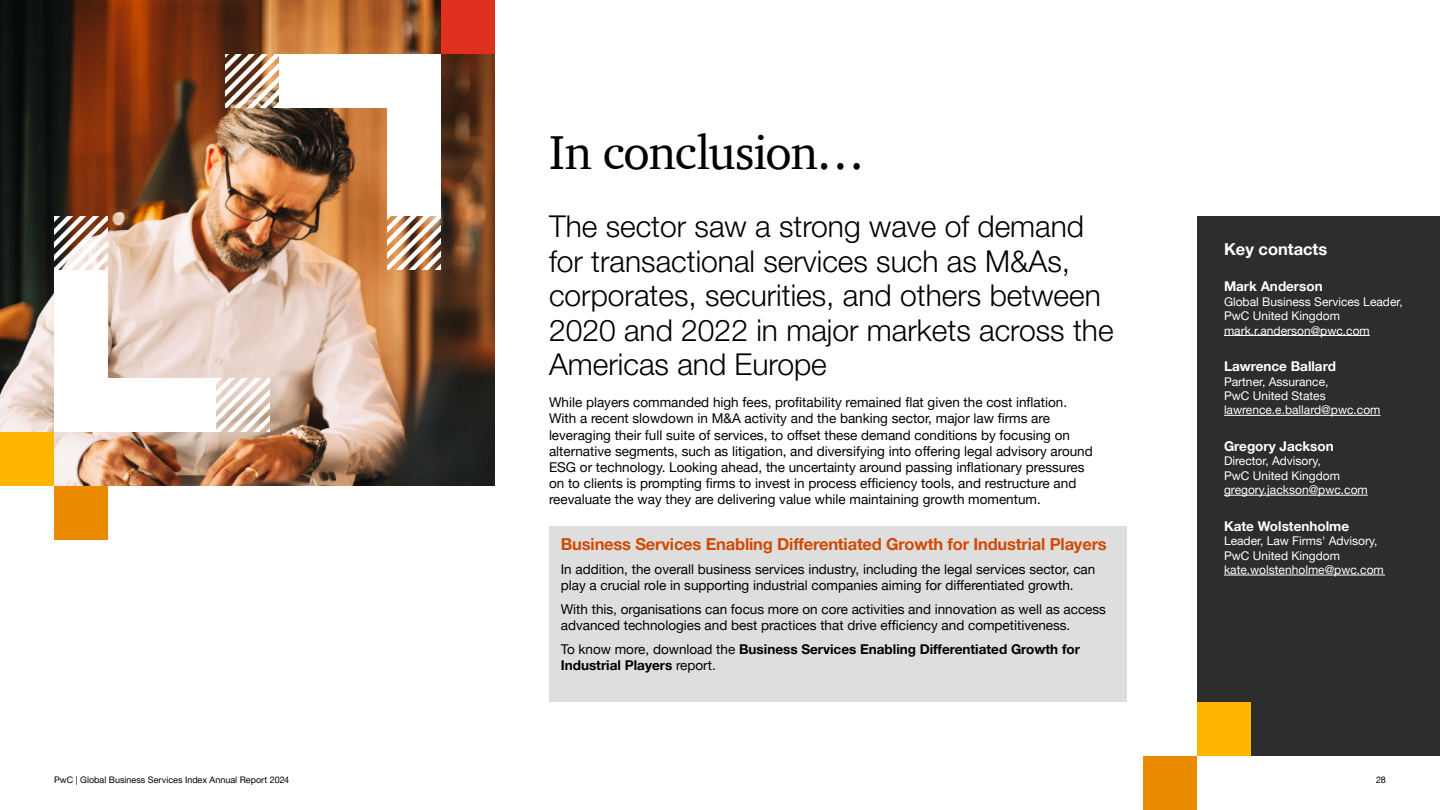
<style>
.page{position:relative;width:1440px;height:810px;background:#fff}
.page>*{position:absolute;margin:0;border:0;box-sizing:border-box;transform-origin:0 0}
.t1{font:48.75px "ITC Charter Com";letter-spacing:-.025em;color:#000}
.t2{font:300 30px/34.5px "Helvetica Neue LT Pro";color:#000}
.t3{font:700 16.5px "Helvetica Neue LT Pro";letter-spacing:-.01em;color:#d04a02}
.t4{font:700 16.5px "Helvetica Neue LT Pro";color:#fff}
.t5{font:13.5px/16.2px "Helvetica Neue LT Pro";color:#000}
.t6{font:700 13.5px/16.2px "Helvetica Neue LT Pro";color:#000}
.t7{font:700 13.5px "Helvetica Neue LT Pro";color:#fff}
.t8{font:12px/14.4px "Helvetica Neue LT Pro";color:#fff}
.t9{font:9px "Helvetica Neue LT Pro";color:#000}
.s1{font-weight:400}
</style>
<div class="page">
<img style="left:0;top:0;width:495px;height:486px">
<div style="left:387px;top:54px;width:54px;height:162px;background:#fff"></div>
<div style="left:441px;top:0;width:54px;height:54px;background:#e0301e"></div>
<div style="left:279px;top:54px;width:162px;height:54px;background:#fff"></div>
<svg style="left:225px;top:54px;width:54px;height:54px"></svg>
<svg style="left:387px;top:216px;width:54px;height:54px"></svg>
<div style="left:54px;top:270px;width:54px;height:162px;background:#fff"></div>
<div style="left:0;top:432px;width:54px;height:54px;background:#ffb600"></div>
<div style="left:54px;top:378px;width:162px;height:54px;background:#fff"></div>
<svg style="left:216px;top:378px;width:54px;height:54px"></svg>
<svg style="left:54px;top:216px;width:54px;height:54px"></svg>
<div style="left:54px;top:486px;width:54px;height:54px;background:#eb8c00"></div>
<div style="left:1197px;top:216px;width:243px;height:540px;background:#2d2d2d"></div>
<hr style="left:1224px;top:335px;width:146px;height:1px;background:#fff">
<hr style="left:1224px;top:415px;width:156px;height:1px;background:#fff">
<hr style="left:1224px;top:495px;width:144px;height:1px;background:#fff">
<hr style="left:1224px;top:575px;width:161px;height:1px;background:#fff">
<div style="left:1143px;top:756px;width:54px;height:54px;background:#eb8c00"></div>
<div style="left:1197px;top:702px;width:54px;height:54px;background:#ffb600"></div>
<div style="left:549px;top:526px;width:577px;height:176px;background:#dedede"></div>
<h1 class="t1" style="left:549px;top:123px;width:317px">In conclusion…</h1>
<h2 class="t2" style="left:549px;top:209px;width:566px">The sector saw a strong wave of demand for transactional services such as M&amp;As, corporates, securities, and others between 2020 and 2022 in major markets across the Americas and Europe</h2>
<p class="t5" style="left:549px;top:394px;width:545px">While players commanded high fees, profitability remained flat given the cost inflation.<br>With a recent slowdown in M&amp;A activity and the banking sector, major law firms are leveraging their full suite of services, to offset these demand conditions by focusing on alternative segments, such as litigation, and diversifying into offering legal advisory around ESG or technology. Looking ahead, the uncertainty around passing inflationary pressures on to clients is prompting firms to invest in process efficiency tools, and restructure and reevaluate the way they are delivering value while maintaining growth momentum.</p>
<p class="t3" style="left:561px;top:534px;width:548px">Business Services Enabling Differentiated Growth for Industrial Players</p>
<p class="t5" style="left:561px;top:561px;width:536px">In addition, the overall business services industry, including the legal services sector, can play a crucial role in supporting industrial companies aiming for differentiated growth.</p>
<p class="t5" style="left:561px;top:601px;width:547px">With this, organisations can focus more on core activities and innovation as well as access advanced technologies and best practices that drive efficiency and competitiveness.</p>
<p class="t6" style="left:561px;top:641px;width:521px"><span class="s1">To know more, download the</span> Business Services Enabling Differentiated Growth for<br>Industrial Players <span class="s1">report.</span></p>
<p class="t4" style="left:1224px;top:239px;width:105px">Key contacts</p>
<p class="t7" style="left:1224px;top:278px;width:100px">Mark Anderson</p>
<p class="t8" style="left:1224px;top:294px;width:180px">Global Business Services Leader,<br>PwC United Kingdom mark.r.anderson@pwc.com</p>
<p class="t7" style="left:1224px;top:358px;width:113px">Lawrence Ballard</p>
<p class="t8" style="left:1224px;top:374px;width:158px">Partner, Assurance,<br>PwC United States lawrence.e.ballard@pwc.com</p>
<p class="t7" style="left:1224px;top:438px;width:111px">Gregory Jackson</p>
<p class="t8" style="left:1224px;top:454px;width:145px">Director, Advisory,<br>PwC United Kingdom gregory.jackson@pwc.com</p>
<p class="t7" style="left:1224px;top:518px;width:127px">Kate Wolstenholme</p>
<p class="t8" style="left:1224px;top:534px;width:161px">Leader, Law Firms' Advisory,<br>PwC United Kingdom kate.wolstenholme@pwc.com</p>
<p class="t9" style="left:54px;top:774px;width:237px">PwC | Global Business Services Index Annual Report 2024</p>
<p class="t9" style="left:1376px;top:774px;width:11px">28</p>
</div>
